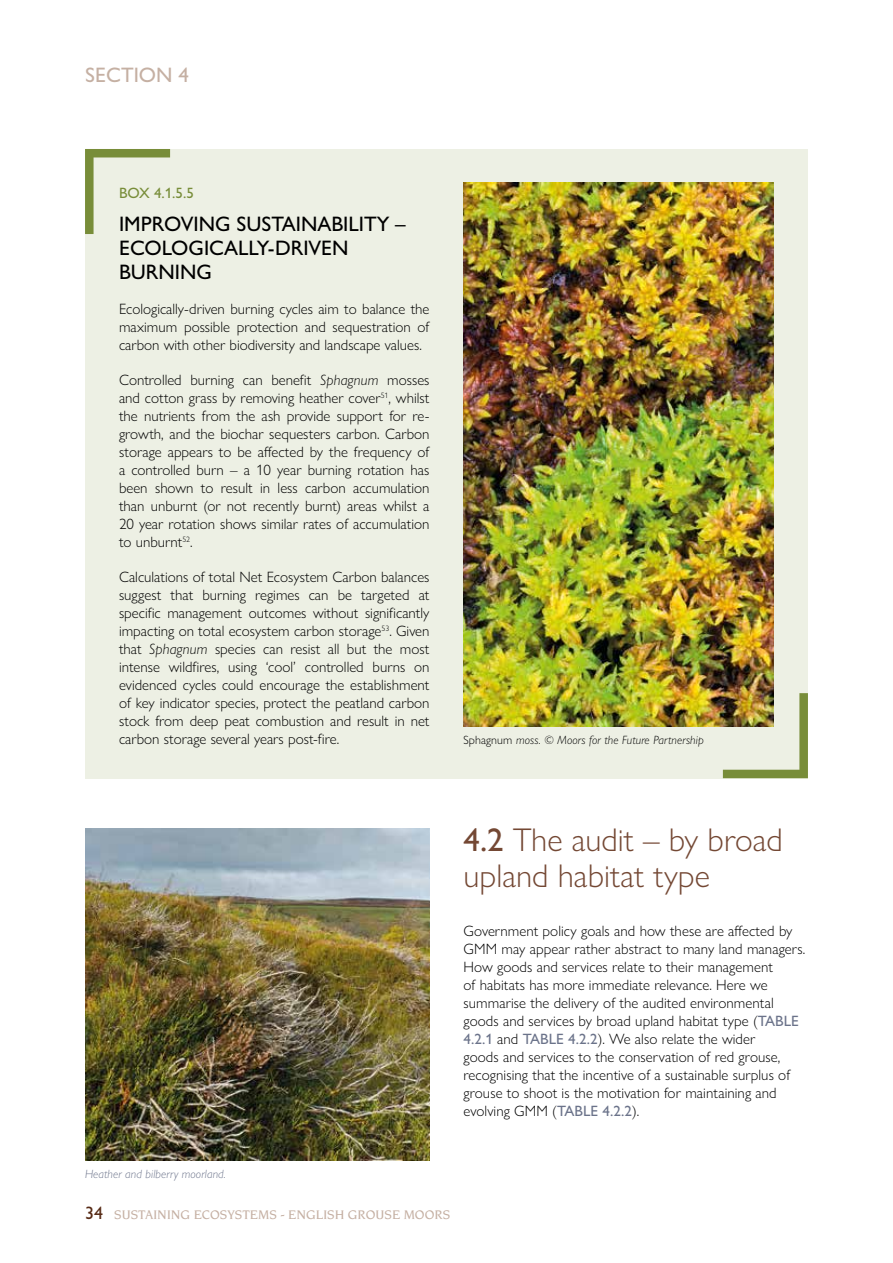
<style>
.page{position:relative;width:893px;height:1263px;background:#fff}
.page>*{position:absolute;margin:0;border:0;box-sizing:border-box;transform-origin:0 0}
.t1{font:300 33px/36px "Gill Sans Nova";color:#744834}
.t2{font:500 21px/24px "Gill Sans Nova";color:#000}
.t3{font:500 21px "Gill Sans Nova";color:#c5b0a3}
.t4{font:300 15px/18px "Gill Sans Nova";letter-spacing:.005em;color:#000;text-align:justify}
.t5{font:500 15px "Gill Sans Nova";color:#788d39}
.t6{font:500 13.5px "Novarese LT";color:#c5b0a3}
.t7{font:italic 300 12px "Gill Sans Nova";letter-spacing:.01em;color:#000}
.t8{font:italic 300 12px "Gill Sans Nova";letter-spacing:.01em;color:#6b738a}
.s1{font-style:italic}
.s2{font-style:normal}
.s3{font-weight:500}
.s4{font-weight:500;color:#6b738a}
.s5{font-family:"Gill Sans Nova";font-size:18px;color:#572b16}
</style>
<div class="page">
<div style="left:85px;top:149px;width:723px;height:629px;background:#edf0e4"></div>
<svg style="left:85px;top:149px;width:85px;height:85px"></svg>
<svg style="left:723px;top:693px;width:85px;height:85px"></svg>
<img style="left:85px;top:829px;width:344px;height:331px">
<img style="left:463px;top:183px;width:311px;height:544px">
<h2 class="t3" style="left:85px;top:62px;width:105px">SECTION 4</h2>
<p class="t5" style="left:119px;top:184px;width:76px">BOX 4.1.5.5</p>
<h2 class="t2" style="left:119px;top:211px;width:288px">IMPROVING SUSTAINABILITY –<br>ECOLOGICALLY-DRIVEN<br>BURNING</h2>
<p class="t4" style="left:119px;top:299px;width:312px">Ecologically-driven burning cycles aim to balance the maximum possible protection and sequestration of carbon with other biodiversity and landscape values.</p>
<p class="t4" style="left:119px;top:370px;width:312px">Controlled burning can benefit <span class="s1">Sphagnum</span> mosses and cotton grass by removing heather cover<sup>51</sup>, whilst the nutrients from the ash provide support for re&shy;growth, and the biochar sequesters carbon. Carbon storage appears to be affected by the frequency of a controlled burn – a 10 year burning rotation has been shown to result in less carbon accumulation than unburnt (or not recently burnt) areas whilst a 20 year rotation shows similar rates of accumulation to unburnt<sup>52</sup>.</p>
<p class="t4" style="left:119px;top:567px;width:312px">Calculations of total Net Ecosystem Carbon balances suggest that burning regimes can be targeted at specific management outcomes without significantly impacting on total ecosystem carbon storage<sup>53</sup>. Given that <span class="s1">Sphagnum</span> species can resist all but the most intense wildfires, using ‘cool’ controlled burns on evidenced cycles could encourage the establishment of key indicator species, protect the peatland carbon stock from deep peat combustion and result in net carbon storage several years post-fire.</p>
<p class="t7" style="left:463px;top:732px;width:242px"><span class="s2">Sphagnum</span> moss. © Moors for the Future Partnership</p>
<h1 class="t1" style="left:463px;top:822px;width:321px"><span class="s3">4.2</span> The audit – by broad upland habitat type</h1>
<p class="t4" style="left:463px;top:922px;width:343px;text-align:left">Government policy goals and how these are affected by GMM may appear rather abstract to many land managers.<br>How goods and services relate to their management<br>of habitats has more immediate relevance. Here we summarise the delivery of the audited environmental goods and services by broad upland habitat type (<span class="s4">TABLE 4.2.1</span> and <span class="s4">TABLE 4.2.2</span>). We also relate the wider<br>goods and services to the conservation of red grouse, recognising that the incentive of a sustainable surplus of grouse to shoot is the motivation for maintaining and evolving GMM (<span class="s4">TABLE 4.2.2</span>).</p>
<p class="t8" style="left:85px;top:1166px;width:143px">Heather and bilberry moorland.</p>
<p class="t6" style="left:85px;top:1207px;width:367px"><span class="s5">34</span> SUSTAINING ECOSYSTEMS - ENGLISH GROUSE MOORS</p>
</div>
